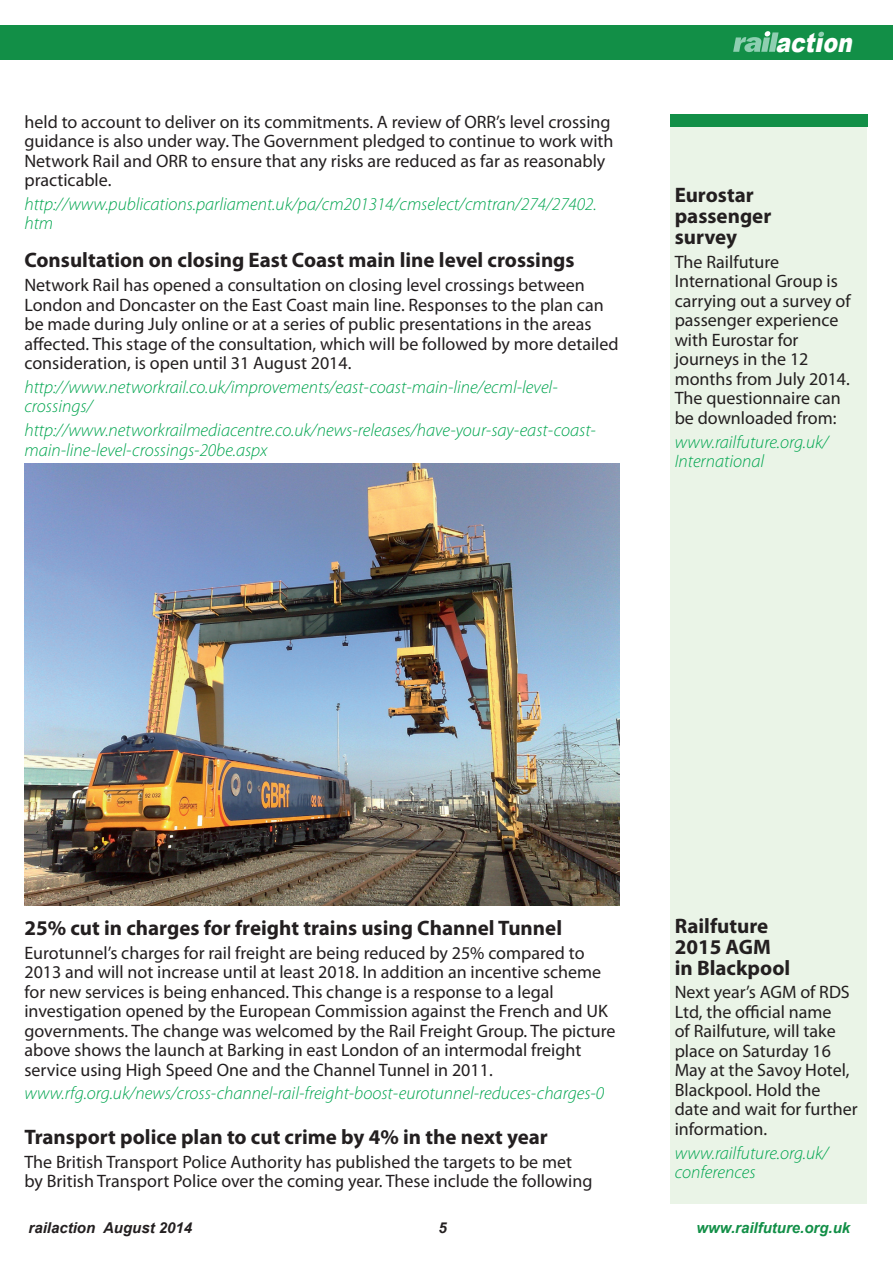
<style>
.page{position:relative;width:893px;height:1263px;background:#fff}
.page>*{position:absolute;margin:0;border:0;box-sizing:border-box;transform-origin:0 0}
.t1{font:italic 900 26.7px "Arial";color:#fff;scale:.81 1}
.t2{font:700 21px/21px "Myriad Pro";color:#231f20}
.t3{font:18px/19.5px "Myriad Pro";color:#231f20}
.t4{font:italic 300 18px/19.5px "Myriad Pro";color:#00a54f}
.t5{font:italic 700 15px "Arial";color:#231f20}
.t6{font:italic 700 15px "Arial";color:#128f47}
</style>
<div class="page">
<div style="left:0;top:26px;width:893px;height:34px;background:#128f47"></div>
<svg style="left:733px;top:31px;width:46px;height:21px"></svg>
<svg style="left:818px;top:32px;width:6px;height:5px"></svg>
<div style="left:670px;top:114px;width:197px;height:1089px;background:#eaf4e7"></div>
<div style="left:670px;top:114px;width:197px;height:13px;background:#128f47"></div>
<img style="left:24px;top:464px;width:596px;height:441px">
<p class="t3" style="left:24px;top:112px;width:591px">held to account to deliver on its commitments. A review of ORR’s level crossing guidance is also under way. The Government pledged to continue to work with Network Rail and ORR to ensure that any risks are reduced as far as reasonably practicable.</p>
<p class="t4" style="left:24px;top:195px;width:574px">http://www.publications.parliament.uk/pa/cm201314/cmselect/cmtran/274/27402. htm</p>
<p class="t2" style="left:24px;top:249px;width:552px">Consultation on closing East Coast main line level crossings</p>
<p class="t3" style="left:24px;top:275px;width:596px">Network Rail has opened a consultation on closing level crossings between London and Doncaster on the East Coast main line. Responses to the plan can be made during July online or at a series of public presentations in the areas affected. This stage of the consultation, which will be followed by more detailed consideration, is open until 31 August 2014.</p>
<p class="t4" style="left:24px;top:378px;width:535px">http://www.networkrail.co.uk/improvements/east-coast-main-line/ecml-level&shy;crossings/</p>
<p class="t4" style="left:24px;top:421px;width:573px">http://www.networkrailmediacentre.co.uk/news-releases/have-your-say-east-coast&shy;main-line-level-crossings-20be.aspx</p>
<h1 class="t1" style="left:775px;top:23px;width:104px">action</h1>
<p class="t2" style="left:675px;top:184px;width:98px">Eurostar passenger survey</p>
<p class="t3" style="left:675px;top:252px;width:177px">The Railfuture<br>International Group is carrying out a survey of passenger experience with Eurostar for journeys in the 12 months from July 2014.<br>The questionnaire can be downloaded from:</p>
<p class="t4" style="left:675px;top:432px;width:155px">www.railfuture.org.uk/<br>International</p>
<p class="t2" style="left:24px;top:916px;width:539px">25% cut in charges for freight trains using Channel Tunnel</p>
<p class="t3" style="left:24px;top:942px;width:592px">Eurotunnel’s charges for rail freight are being reduced by 25% compared to 2013 and will not increase until at least 2018. In addition an incentive scheme for new services is being enhanced. This change is a response to a legal investigation opened by the European Commission against the French and UK governments. The change was welcomed by the Rail Freight Group. The picture above shows the launch at Barking in east London of an intermodal freight service using High Speed One and the Channel Tunnel in 2011.</p>
<p class="t4" style="left:24px;top:1084px;width:581px">www.rfg.org.uk/news/cross-channel-rail-freight-boost-eurotunnel-reduces-charges-0</p>
<p class="t2" style="left:24px;top:1126px;width:525px">Transport police plan to cut crime by 4% in the next year</p>
<p class="t3" style="left:24px;top:1152px;width:569px">The British Transport Police Authority has published the targets to be met by British Transport Police over the coming year. These include the following</p>
<p class="t2" style="left:675px;top:914px;width:117px">Railfuture<br>2015 AGM in Blackpool</p>
<p class="t3" style="left:675px;top:982px;width:184px">Next year’s AGM of RDS<br>Ltd, the official name<br>of Railfuture, will take place on Saturday 16<br>May at the Savoy Hotel,<br>Blackpool. Hold the date and wait for further information.</p>
<p class="t4" style="left:675px;top:1143px;width:155px">www.railfuture.org.uk/ conferences</p>
<p class="t5" style="left:29px;top:1218px;width:165px">railaction August 2014</p>
<p class="t5" style="left:438px;top:1218px;width:10px">5</p>
<p class="t6" style="left:697px;top:1218px;width:155px">www.railfuture.org.uk</p>
</div>
